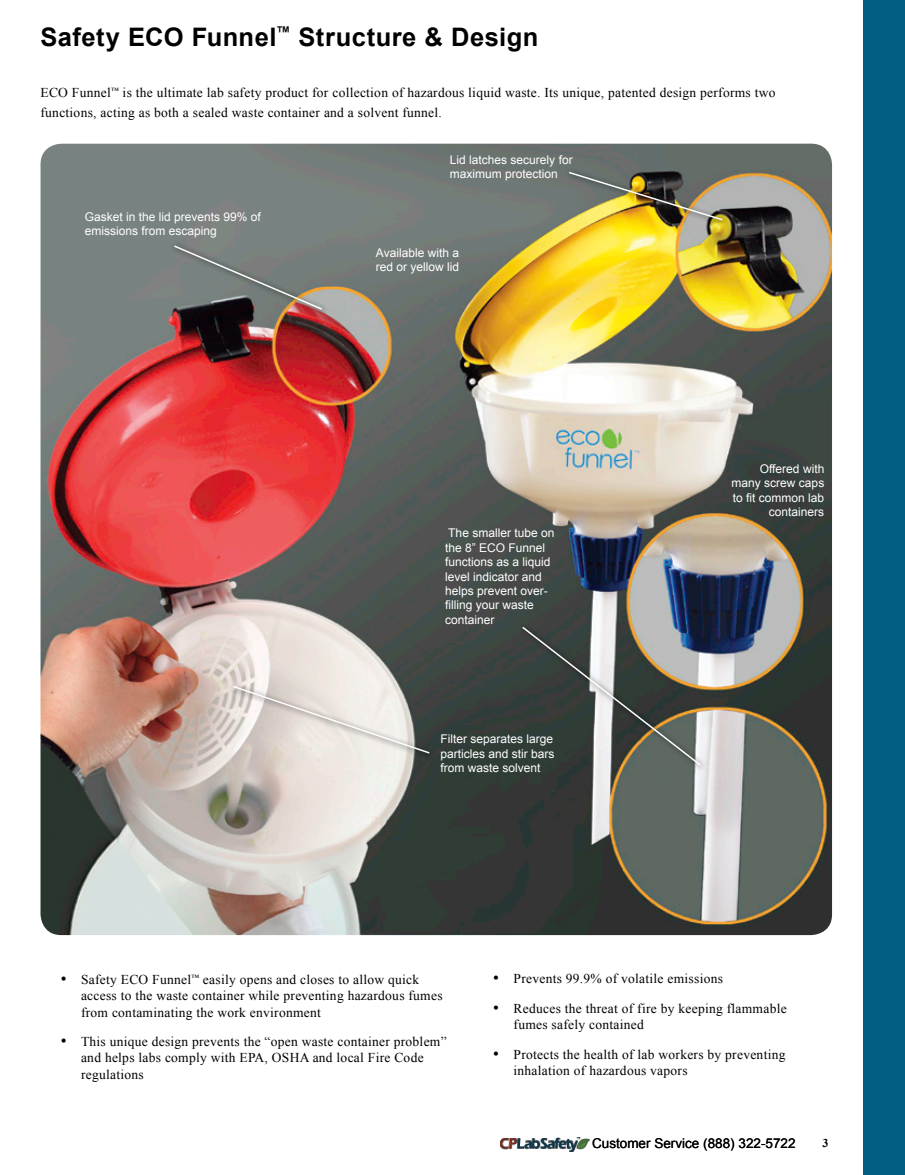
<style>
.page{position:relative;width:905px;height:1175px;background:#fff}
.page>*{position:absolute;margin:0;border:0;box-sizing:border-box;transform-origin:0 0}
.t1{font:700 25.5px "Arial";letter-spacing:.015em;color:#000}
.t2{font:13.5px/16.2px "Times New Roman";letter-spacing:.02em;color:#000}
.t3{font:13.5px "Arial";color:#000}
.t4{font:12px/14.4px "Arial";color:#fff}
.t5{font:700 12px "Times New Roman";color:#000}
.s1{font-size:16.5px}
</style>
<div class="page">
<img style="left:40px;top:144px;width:792px;height:791px">
<div style="left:516px;top:621px;width:190px;height:150px;background:#000;opacity:.75"></div>
<svg style="left:520px;top:625px;width:182px;height:142px;background:#626762"></svg>
<div style="left:227px;top:680px;width:208px;height:79px;background:#000;opacity:.75"></div>
<svg style="left:231px;top:684px;width:200px;height:70px;background:#d3cfca"></svg>
<div style="left:168px;top:240px;width:159px;height:75px;background:#000;opacity:.75"></div>
<svg style="left:172px;top:244px;width:152px;height:67px;background:#777b78"></svg>
<div style="left:563px;top:166px;width:164px;height:59px;background:#000;opacity:.75"></div>
<img style="left:567px;top:171px;width:157px;height:51px">
<img style="left:500px;top:1137px;width:89px;height:14px">
<div style="left:863px;top:0;width:41px;height:1174px;background:#005e85"></div>
<h1 class="t1" style="left:40px;top:20px;width:499px">Safety ECO Funnel<sup>™</sup> Structure &amp; Design</h1>
<p class="t2" style="left:40px;top:83px;width:736px;line-height:19.5px">ECO Funnel<sup>™</sup> is the ultimate lab safety product for collection of hazardous liquid waste. Its unique, patented design performs two functions, acting as both a sealed waste container and a solvent funnel.</p>
<p class="t4" style="left:85px;top:209px;width:178px">Gasket in the lid prevents 99% of emissions from escaping</p>
<p class="t4" style="left:450px;top:152px;width:124px">Lid latches securely for maximum protection</p>
<p class="t4" style="left:376px;top:245px;width:85px">Available with a red or yellow lid</p>
<p class="t4" style="left:445px;top:526px;width:111px">The smaller tube on the 8” ECO Funnel functions as a liquid level indicator and helps prevent over&shy;filling your waste container</p>
<p class="t4" style="left:440px;top:732px;width:116px;text-align:justify">Filter separates large particles and stir bars from waste solvent</p>
<p class="t4" style="left:731px;top:461px;width:94px;text-align:right">Offered with many screw caps to fit common lab containers</p>
<p class="t2" style="left:81px;top:971px;width:363px;text-indent:-20px"><span class="s1">•</span> Safety ECO Funnel<sup>™</sup> easily opens and closes to allow quick access to the waste container while preventing hazardous fumes from contaminating the work environment</p>
<p class="t2" style="left:81px;top:1033px;width:367px;text-indent:-20px"><span class="s1">•</span> This unique design prevents the “open waste container problem” and helps labs comply with EPA, OSHA and local Fire Code regulations</p>
<p class="t2" style="left:493px;top:970px;width:231px"><span class="s1">•</span> Prevents 99.9% of volatile emissions</p>
<p class="t2" style="left:513px;top:1000px;width:274px;text-indent:-20px"><span class="s1">•</span> Reduces the threat of fire by keeping flammable fumes safely contained</p>
<p class="t2" style="left:513px;top:1046px;width:273px;text-indent:-20px"><span class="s1">•</span> Protects the health of lab workers by preventing inhalation of hazardous vapors</p>
<p class="t3" style="left:592px;top:1134px;width:205px">Customer Service (888) 322-5722</p>
<p class="t5" style="left:822px;top:1134px;width:7px">3</p>
</div>
